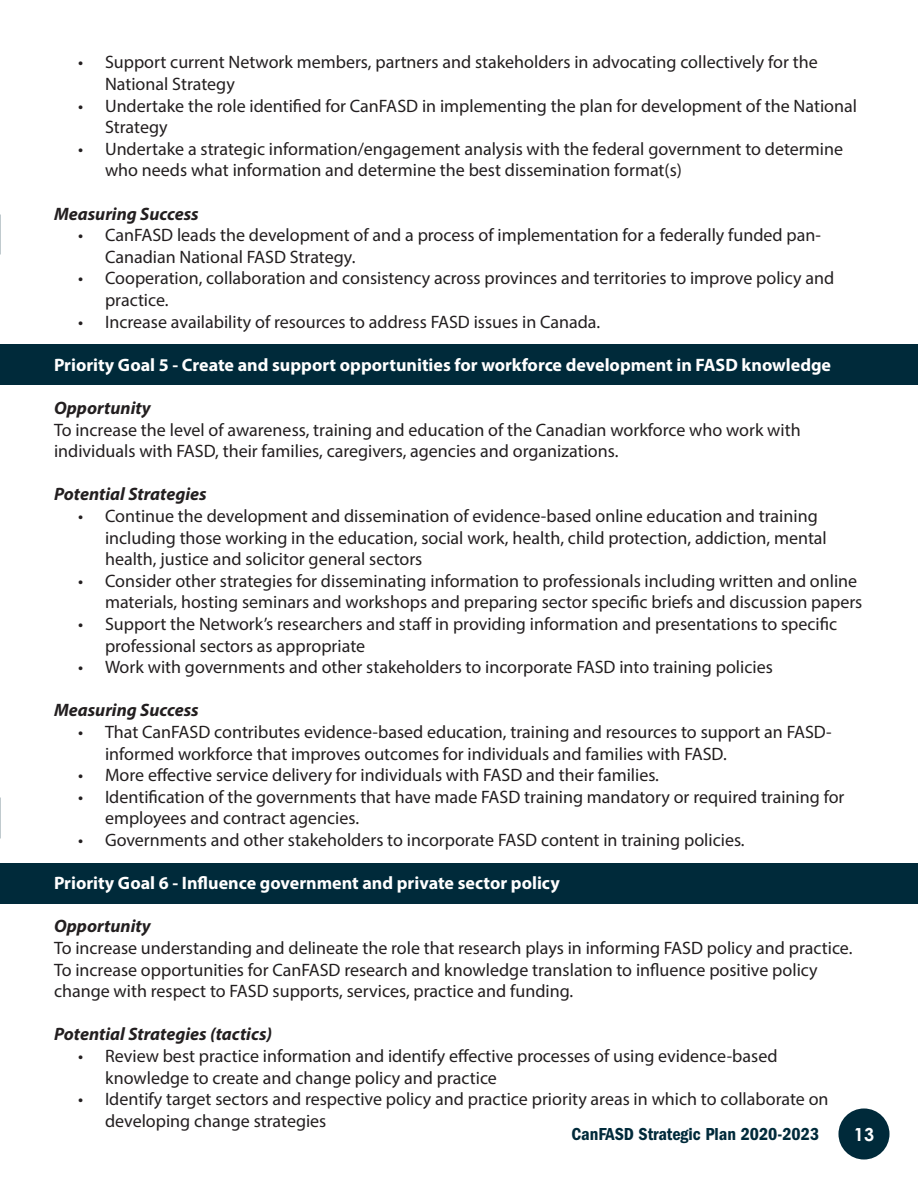
<style>
.page{position:relative;width:918px;height:1188px;background:#fff}
.page>*{position:absolute;margin:0;border:0;box-sizing:border-box;transform-origin:0 0}
.t1{font:18px/21.6px "Myriad Pro";color:#231f20}
.t2{font:700 18px "Myriad Pro";color:#fff}
.t3{font:italic 700 18px "Myriad Pro";color:#231f20}
.t4{font:18px "Franklin Gothic LT Pro Cn Dm";color:#002a3a}
.t5{font:700 18px "Century Gothic Pro";color:#fff}
</style>
<div class="page">
<div style="left:838px;top:1108px;width:52px;height:52px;background:#002a3a;border-radius:50%"></div>
<div style="left:0;top:344px;width:918px;height:41px;background:#002a3a"></div>
<div style="left:0;top:863px;width:918px;height:41px;background:#002a3a"></div>
<p class="t1" style="left:105px;top:51px;width:714px;text-indent:-27px">• Support current Network members, partners and stakeholders in advocating collectively for the<br>National Strategy</p>
<p class="t1" style="left:105px;top:95px;width:753px;text-indent:-27px">• Undertake the role identified for CanFASD in implementing the plan for development of the National<br>Strategy</p>
<p class="t1" style="left:105px;top:138px;width:740px;text-indent:-27px">• Undertake a strategic information/engagement analysis with the federal government to determine who needs what information and determine the best dissemination format(s)</p>
<p class="t3" style="left:54px;top:202px;width:146px">Measuring Success</p>
<p class="t1" style="left:105px;top:224px;width:717px;text-indent:-27px">• CanFASD leads the development of and a process of implementation for a federally funded pan-<br>Canadian National FASD Strategy.</p>
<p class="t1" style="left:105px;top:267px;width:731px;text-indent:-27px">• Cooperation, collaboration and consistency across provinces and territories to improve policy and practice.</p>
<p class="t1" style="left:78px;top:311px;width:524px">• Increase availability of resources to address FASD issues in Canada.</p>
<p class="t2" style="left:54px;top:353px;width:779px">Priority Goal 5 - Create and support opportunities for workforce development in FASD knowledge</p>
<p class="t3" style="left:54px;top:396px;width:98px">Opportunity</p>
<p class="t1" style="left:54px;top:419px;width:748px">To increase the level of awareness, training and education of the Canadian workforce who work with individuals with FASD, their families, caregivers, agencies and organizations.</p>
<p class="t3" style="left:54px;top:483px;width:154px">Potential Strategies</p>
<p class="t1" style="left:105px;top:505px;width:723px;text-indent:-27px">• Continue the development and dissemination of evidence-based online education and training including those working in the education, social work, health, child protection, addiction, mental health, justice and solicitor general sectors</p>
<p class="t1" style="left:78px;top:570px;width:786px;text-align:right">• Consider other strategies for disseminating information to professionals including written and online materials, hosting seminars and workshops and preparing sector specific briefs and discussion papers</p>
<p class="t1" style="left:105px;top:613px;width:734px;text-indent:-27px">• Support the Network’s researchers and staff in providing information and presentations to specific professional sectors as appropriate</p>
<p class="t1" style="left:78px;top:656px;width:696px">• Work with governments and other stakeholders to incorporate FASD into training policies</p>
<p class="t3" style="left:54px;top:699px;width:146px">Measuring Success</p>
<p class="t1" style="left:105px;top:721px;width:728px;text-indent:-27px">• That CanFASD contributes evidence-based education, training and resources to support an FASD&shy;informed workforce that improves outcomes for individuals and families with FASD.</p>
<p class="t1" style="left:78px;top:764px;width:583px">• More effective service delivery for individuals with FASD and their families.</p>
<p class="t1" style="left:105px;top:786px;width:741px;text-indent:-27px">• Identification of the governments that have made FASD training mandatory or required training for employees and contract agencies.</p>
<p class="t1" style="left:78px;top:829px;width:668px">• Governments and other stakeholders to incorporate FASD content in training policies.</p>
<p class="t2" style="left:54px;top:871px;width:507px">Priority Goal 6 - Influence government and private sector policy</p>
<p class="t3" style="left:54px;top:915px;width:98px">Opportunity</p>
<p class="t1" style="left:54px;top:937px;width:800px">To increase understanding and delineate the role that research plays in informing FASD policy and practice.</p>
<p class="t1" style="left:54px;top:959px;width:765px">To increase opportunities for CanFASD research and knowledge translation to influence positive policy change with respect to FASD supports, services, practice and funding.</p>
<p class="t3" style="left:54px;top:1023px;width:220px">Potential Strategies (tactics)</p>
<p class="t1" style="left:105px;top:1045px;width:674px;text-indent:-27px">• Review best practice information and identify effective processes of using evidence-based knowledge to create and change policy and practice</p>
<p class="t1" style="left:105px;top:1088px;width:725px;text-indent:-27px">• Identify target sectors and respective policy and practice priority areas in which to collaborate on developing change strategies</p>
<p class="t4" style="left:571px;top:1124px;width:249px">CanFASD Strategic Plan 2020-2023</p>
<p class="t5" style="left:854px;top:1123px;width:22px">13</p>
</div>
